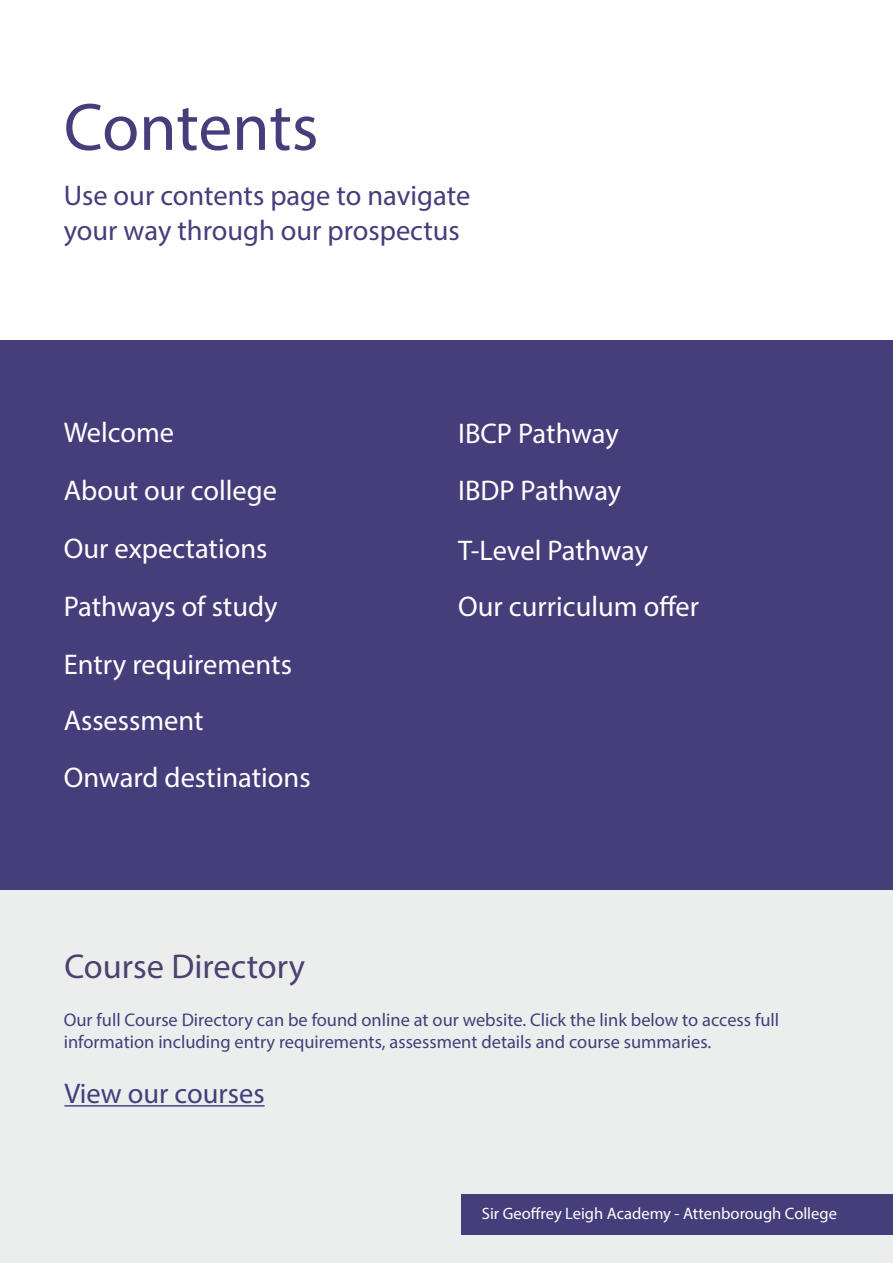
<style>
.page{position:relative;width:893px;height:1263px;background:#fff}
.page>*{position:absolute;margin:0;border:0;box-sizing:border-box;transform-origin:0 0}
.Header__Blue{font:67.5px "Myriad Pro";letter-spacing:-.005em;color:#463d7b}
.t1{font:34.5px "Myriad Pro";color:#4c4170}
.Sub_Sub_Heading__White{font:28.5px "Myriad Pro";color:#fff}
.Sub_Header__Blue{font:28.5px/34.2px "Myriad Pro";color:#463d7b}
.t2{font:18.45px/22px "Myriad Pro";color:#463d7b}
.t3{font:16.5px "Myriad Pro";color:#fff}
</style>
<div class="page">
<div style="left:0;top:341px;width:893px;height:922px;background:#463d7b"></div>
<div style="left:0;top:891px;width:893px;height:372px;background:#eceeee"></div>
<hr style="left:64px;top:1105px;width:201px;height:1px;background:#463d7b">
<div style="left:462px;top:1194px;width:431px;height:41px;background:#463d7b"></div>
<h1 class="Header__Blue" style="left:64px;top:86px;width:256px">Contents</h1>
<h2 class="Sub_Header__Blue" style="left:64px;top:178px;width:408px">Use our contents page to navigate your way through our prospectus</h2>
<h3 class="Sub_Sub_Heading__White" style="left:64px;top:415px;width:112px">Welcome</h3>
<h3 class="Sub_Sub_Heading__White" style="left:64px;top:473px;width:215px">About our college</h3>
<h3 class="Sub_Sub_Heading__White" style="left:64px;top:531px;width:205px">Our expectations</h3>
<h3 class="Sub_Sub_Heading__White" style="left:64px;top:589px;width:215px">Pathways of study</h3>
<h3 class="Sub_Sub_Heading__White" style="left:64px;top:646px;width:230px">Entry requirements</h3>
<h3 class="Sub_Sub_Heading__White" style="left:64px;top:703px;width:141px">Assessment</h3>
<h3 class="Sub_Sub_Heading__White" style="left:64px;top:760px;width:248px">Onward destinations</h3>
<p class="t1" style="left:64px;top:945px;width:242px">Course Directory</p>
<h3 class="Sub_Sub_Heading__White" style="left:458px;top:416px;width:162px">IBCP Pathway</h3>
<h3 class="Sub_Sub_Heading__White" style="left:458px;top:473px;width:165px">IBDP Pathway</h3>
<h3 class="Sub_Sub_Heading__White" style="left:458px;top:533px;width:191px">T-Level Pathway</h3>
<h3 class="Sub_Sub_Heading__White" style="left:458px;top:589px;width:242px">Our curriculum offer</h3>
<p class="t2" style="left:64px;top:1008px;width:717px">Our full Course Directory can be found online at our website. Click the link below to access full information including entry requirements, assessment details and course summaries.</p>
<p class="Sub_Header__Blue" style="left:64px;top:1076px;width:202px">View our courses</p>
<p class="t3" style="left:482px;top:1203px;width:356px">Sir Geoffrey Leigh Academy - Attenborough College</p>
</div>
